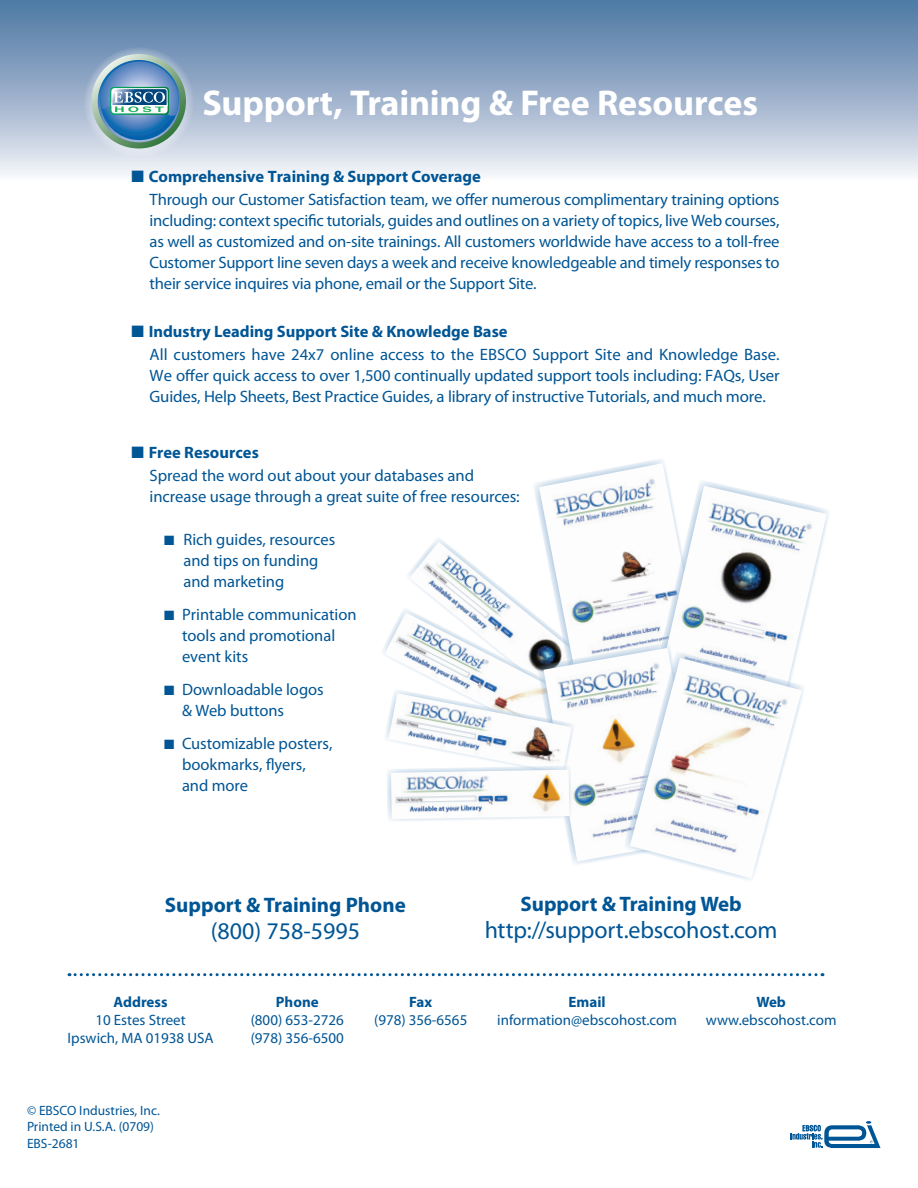
<style>
.page{position:relative;width:918px;height:1188px;background:#fff}
.page>*{position:absolute;margin:0;border:0;box-sizing:border-box;transform-origin:0 0}
.body_text{font:700 36px "Myriad Pro";letter-spacing:-.005em;color:#fff}
.body_text-2{font:24px "Myriad Pro";letter-spacing:-.005em;color:#005595}
.t1{font:700 21px "Myriad Pro";color:#005595}
.body_text-3{font:16.5px/21px "Myriad Pro";letter-spacing:-.005em;color:#005595}
.body_text-4{font:700 16.5px "Myriad Pro";color:#005595}
.t2{font:15px "Myriad Pro";color:#005595}
.t3{font:700 15px "Myriad Pro";color:#005595}
.t4{font:13.5px "Myriad Pro";color:#005595}
</style>
<div class="page">
<div style="left:0;top:0;width:918px;height:181px;background:linear-gradient(to bottom,#4772a0,#f2f1f7)"></div>
<img style="left:917px;top:0;width:1px;height:181px">
<svg style="left:69px;top:973px;width:754px;height:3px"></svg>
<svg style="left:791px;top:1121px;width:90px;height:27px"></svg>
<svg style="left:383px;top:459px;width:446px;height:421px"></svg>
<img style="left:391px;top:770px;width:178px;height:49px">
<svg style="left:84px;top:47px;width:110px;height:111px"></svg>
<svg style="left:92px;top:54px;width:94px;height:94px"></svg>
<svg style="left:98px;top:60px;width:82px;height:82px"></svg>
<svg style="left:100px;top:62px;width:79px;height:78px"></svg>
<svg style="left:100px;top:62px;width:78px;height:55px"></svg>
<p class="body_text" style="left:202px;top:79px;width:557px">Support, Training &amp; Free Resources</p>
<p class="body_text-4" style="left:132px;top:166px;width:351px">■ Comprehensive Training &amp; Support Coverage</p>
<p class="body_text-3" style="left:150px;top:189px;width:632px;text-align:justify">Through our Customer Satisfaction team, we offer numerous complimentary training options including: context specific tutorials, guides and outlines on a variety of topics, live Web courses, as well as customized and on-site trainings. All customers worldwide have access to a toll-free Customer Support line seven days a week and receive knowledgeable and timely responses to their service inquires via phone, email or the Support Site.</p>
<p class="body_text-4" style="left:132px;top:321px;width:377px">■ Industry Leading Support Site &amp; Knowledge Base</p>
<p class="body_text-3" style="left:150px;top:344px;width:631px;text-align:justify">All customers have 24x7 online access to the EBSCO Support Site and Knowledge Base.<br>We offer quick access to over 1,500 continually updated support tools including: FAQs, User Guides, Help Sheets, Best Practice Guides, a library of instructive Tutorials, and much more.</p>
<p class="body_text-4" style="left:132px;top:442px;width:129px">■ Free Resources</p>
<p class="body_text-3" style="left:150px;top:465px;width:372px">Spread the word out about your databases and increase usage through a great suite of free resources:</p>
<p class="body_text-3" style="left:184px;top:529px;width:153px;text-indent:-20px">■ Rich guides, resources and tips on funding and marketing</p>
<p class="body_text-3" style="left:182px;top:604px;width:176px;text-indent:-18px">■ Printable communication tools and promotional event kits</p>
<p class="body_text-3" style="left:182px;top:679px;width:143px;text-indent:-18px">■ Downloadable logos &amp; Web buttons</p>
<p class="body_text-3" style="left:182px;top:733px;width:152px;text-indent:-18px">■ Customizable posters, bookmarks, flyers, and more</p>
<p class="t1" style="left:165px;top:891px;width:242px">Support &amp; Training Phone</p>
<p class="body_text-2" style="left:211px;top:916px;width:151px">(800) 758-5995</p>
<p class="t1" style="left:520px;top:890px;width:223px">Support &amp; Training Web</p>
<p class="body_text-2" style="left:485px;top:915px;width:294px">http://support.ebscohost.com</p>
<p class="t3" style="left:114px;top:992px;width:56px">Address</p>
<p class="t2" style="left:95px;top:1011px;width:92px">10 Estes Street</p>
<p class="t2" style="left:67px;top:1029px;width:148px">Ipswich, MA 01938 USA</p>
<p class="t3" style="left:276px;top:992px;width:44px">Phone</p>
<p class="t2" style="left:251px;top:1011px;width:95px">(800) 653-2726</p>
<p class="t2" style="left:251px;top:1029px;width:95px">(978) 356-6500</p>
<p class="t3" style="left:409px;top:992px;width:25px">Fax</p>
<p class="t2" style="left:374px;top:1011px;width:95px">(978) 356-6565</p>
<p class="t3" style="left:569px;top:992px;width:39px">Email</p>
<p class="t2" style="left:497px;top:1011px;width:181px">information@ebscohost.com</p>
<p class="t3" style="left:756px;top:992px;width:31px">Web</p>
<p class="t2" style="left:706px;top:1011px;width:132px">www.ebscohost.com</p>
<p class="t4" style="left:27px;top:1102px;width:134px">© EBSCO Industries, Inc.</p>
<p class="t4" style="left:27px;top:1118px;width:129px">Printed in U.S.A. (0709)</p>
<p class="t4" style="left:27px;top:1135px;width:54px">EBS-2681</p>
</div>
